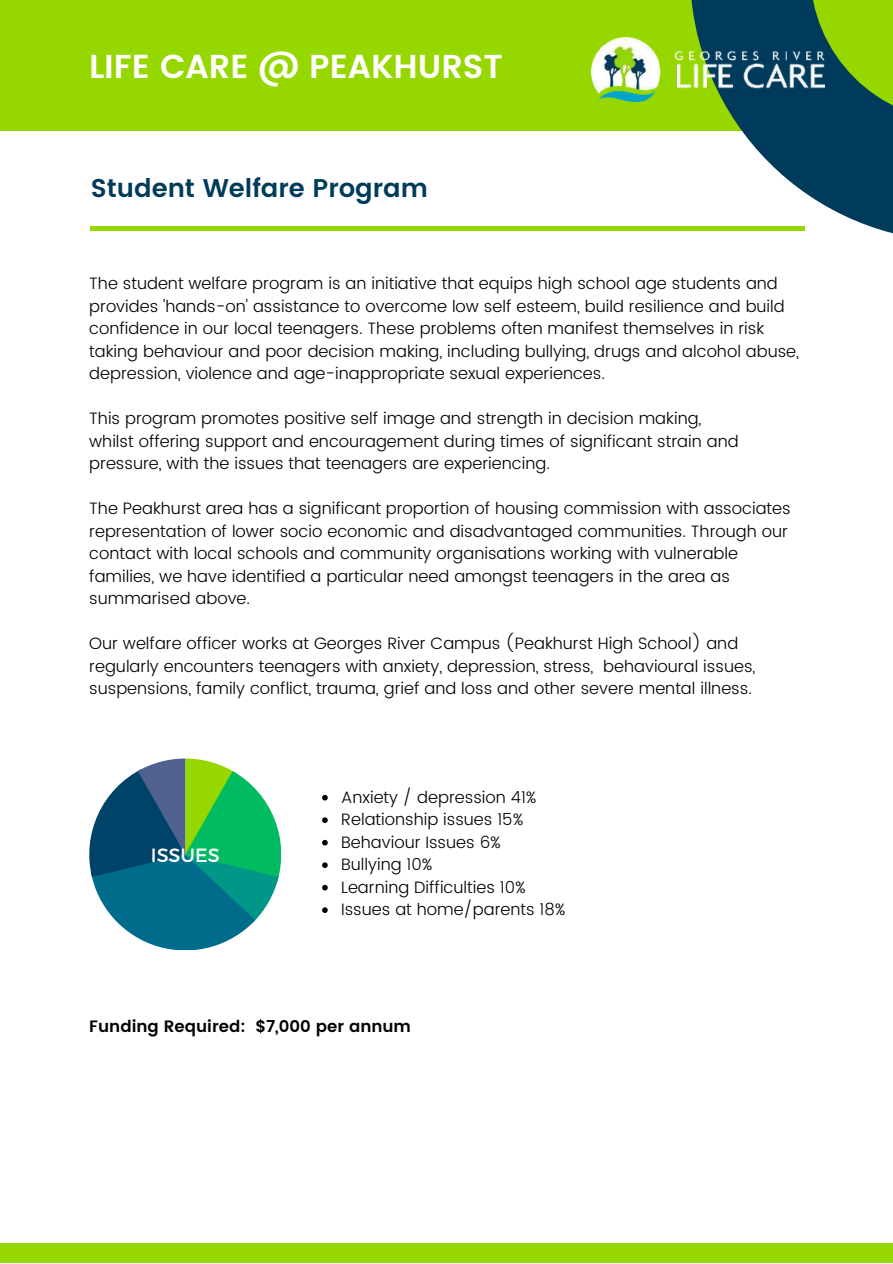
<style>
.page{position:relative;width:893px;height:1264px;background:#fff}
.page>*{position:absolute;margin:0;border:0;box-sizing:border-box;transform-origin:0 0}
.t1{font:600 33.15px "Poppins";color:#fff}
.t2{font:600 25.65px "Poppins";color:#003b5c}
.t3{font:19.2px "Montserrat";color:#fff}
.t4{font:300 16.5px/22.5px "Poppins";color:#000}
.t5{font:600 16.5px "Poppins";color:#000}
</style>
<div class="page">
<div style="left:0;top:1243px;width:892px;height:19px;background:#97d700"></div>
<hr style="left:91px;top:226px;width:713px;height:4px;background:#97d700">
<div style="left:0;top:0;width:892px;height:131px;background:#97d700"></div>
<svg style="left:89px;top:758px;width:192px;height:192px"></svg>
<svg style="left:690px;top:0;width:202px;height:233px;fill:#003b5c"></svg>
<img style="left:592px;top:37px;width:232px;height:64px">
<svg style="left:322px;top:794px;width:6px;height:6px"></svg>
<svg style="left:322px;top:817px;width:6px;height:6px"></svg>
<svg style="left:322px;top:839px;width:6px;height:6px"></svg>
<svg style="left:322px;top:862px;width:6px;height:6px"></svg>
<svg style="left:322px;top:884px;width:6px;height:6px"></svg>
<svg style="left:322px;top:907px;width:6px;height:6px"></svg>
<h1 class="t1" style="left:89px;top:47px;width:415px">LIFE CARE @ PEAKHURST</h1>
<h2 class="t2" style="left:91px;top:173px;width:339px">Student Welfare Program</h2>
<p class="t4" style="left:89px;top:272px;width:711px">The student welfare program is an initiative that equips high school age students and provides 'hands-on' assistance to overcome low self esteem, build resilience and build confidence in our local teenagers. These problems often manifest themselves in risk taking behaviour and poor decision making, including bullying, drugs and alcohol abuse, depression, violence and age-inappropriate sexual experiences.</p>
<p class="t4" style="left:89px;top:407px;width:650px">This program promotes positive self image and strength in decision making, whilst offering support and encouragement during times of significant strain and pressure, with the issues that teenagers are experiencing.</p>
<p class="t4" style="left:89px;top:497px;width:702px">The Peakhurst area has a significant proportion of housing commission with associates representation of lower socio economic and disadvantaged communities. Through our contact with local schools and community organisations working with vulnerable families, we have identified a particular need amongst teenagers in the area as summarised above.</p>
<p class="t4" style="left:89px;top:632px;width:667px">Our welfare officer works at Georges River Campus (Peakhurst High School) and regularly encounters teenagers with anxiety, depression, stress, behavioural issues, suspensions, family conflict, trauma, grief and loss and other severe mental illness.</p>
<p class="t3" style="left:151px;top:842px;width:70px">ISSUES</p>
<p class="t4" style="left:341px;top:785px;width:226px">Anxiety / depression 41%<br>Relationship issues 15%<br>Behaviour Issues 6%<br>Bullying 10%<br>Learning Difficulties 10%<br>Issues at home/parents 18%</p>
<p class="t5" style="left:89px;top:1016px;width:323px">Funding Required: $7,000 per annum</p>
</div>
